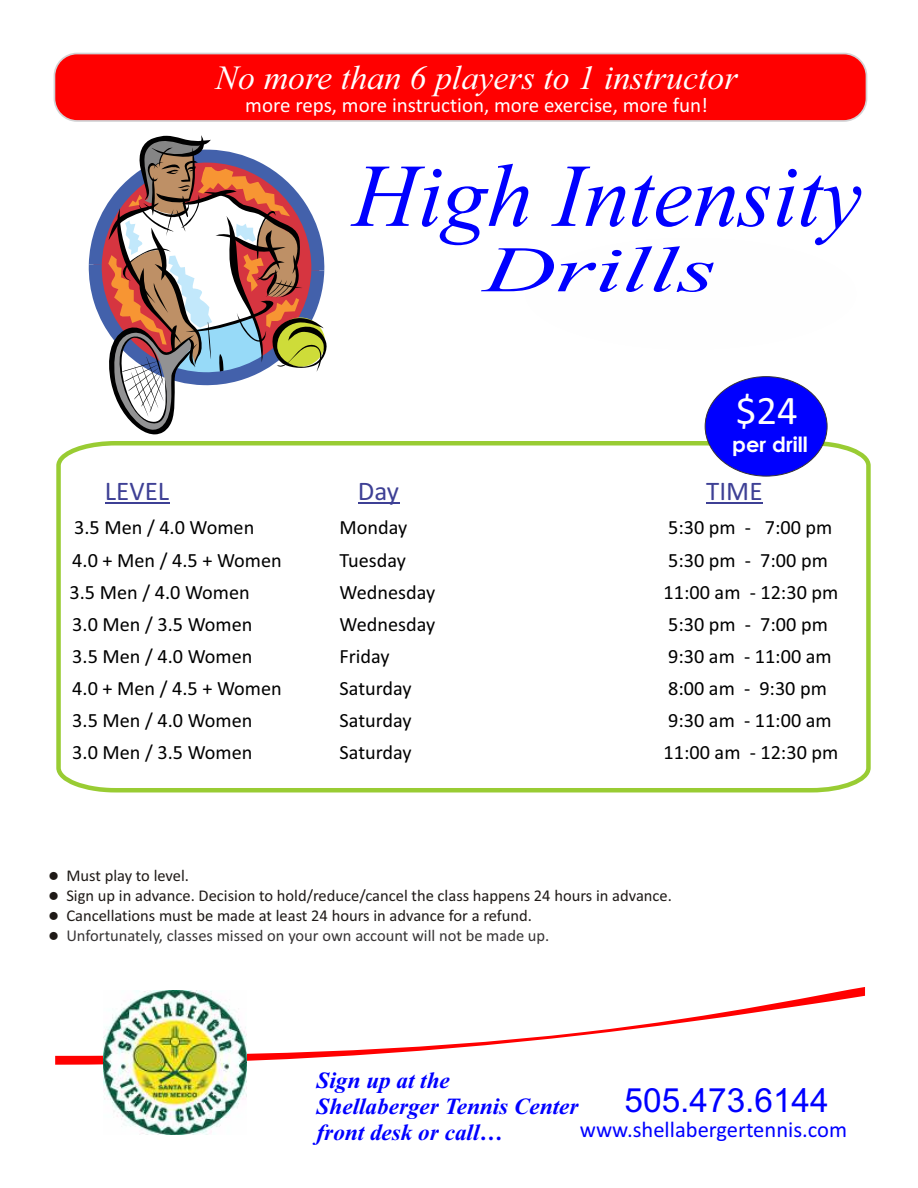
<style>
.page{position:relative;width:918px;height:1188px;background:#fff}
.page>*{position:absolute;margin:0;border:0;box-sizing:border-box;transform-origin:0 0}
.t1{font:italic 89.4px "Times New Roman";color:#00f}
.t2{font:italic 64.8px "Times New Roman";color:#00f;scale:1.54 1}
.t3{font:40.8px "Calibri";color:#fefefe}
.t4{font:italic 33.9px "Times New Roman";color:#fefefe}
.t5{font:33.45px "Arial";color:#00f}
.t6{font:27px "Calibri";color:#3e4095}
.t7{font:italic 700 23.1px/25.7px "Times New Roman";color:#00f}
.t8{font:22.5px "Calibri";color:#00f}
.t9{font:21px "Calibri";color:#fefefe}
.t10{font:700 21px "Century Gothic";color:#fefefe}
.t11{font:20.25px "Calibri";color:#000}
.t12{font:16.5px "Calibri";color:#1f1a17}
.t13{font:16.5px "Calibri";color:#373435}
.s1{color:#1f1a17}
</style>
<div class="page">
<div style="left:54px;top:53px;width:813px;height:69px;border:3px solid #d2d3d5;border-radius:22px"></div>
<div style="left:55px;top:54px;width:811px;height:66px;background:#f00;border-radius:22px"></div>
<svg style="left:55px;top:987px;width:810px;height:78px"></svg>
<svg style="left:56px;top:439px;width:815px;height:354px"></svg>
<hr style="left:105px;top:502px;width:64px;height:2px;background:#3e4095">
<hr style="left:358px;top:502px;width:41px;height:2px;background:#3e4095">
<hr style="left:706px;top:502px;width:57px;height:2px;background:#3e4095">
<img style="left:103px;top:991px;width:144px;height:143px">
<svg style="left:88px;top:135px;width:239px;height:299px"></svg>
<div style="left:705px;top:376px;width:122px;height:100px;background:#00f;border:1px solid #373435;border-radius:50%"></div>
<h3 class="t4" style="left:216px;top:65px;width:524px">No more than 6 players to 1 instructor</h3>
<p class="t9" style="left:245px;top:97px;width:464px">more reps, more instruction, more exercise, more fun!</p>
<h1 class="t1" style="left:353px;top:164px;width:511px">High Intensity</h1>
<h2 class="t2" style="left:484px;top:246px;width:152px">Drills</h2>
<h3 class="t3" style="left:736px;top:394px;width:64px">$24</h3>
<p class="t10" style="left:732px;top:437px;width:77px">per drill</p>
<h3 class="t6" style="left:105px;top:480px;width:66px">LEVEL</h3>
<h3 class="t6" style="left:358px;top:480px;width:43px">Day</h3>
<h3 class="t6" style="left:706px;top:480px;width:58px">TIME</h3>
<p class="t11" style="left:74px;top:519px;width:182px">3.5 Men / 4.0 Women</p>
<p class="t11" style="left:340px;top:519px;width:69px">Monday</p>
<p class="t11" style="left:668px;top:519px;width:166px">5:30 pm - 7:00 pm</p>
<p class="t11" style="left:72px;top:551px;width:211px">4.0 + Men / 4.5 + Women</p>
<p class="t11" style="left:340px;top:551px;width:68px">Tuesday</p>
<p class="t11" style="left:668px;top:551px;width:161px">5:30 pm - 7:00 pm</p>
<p class="t11" style="left:70px;top:583px;width:182px">3.5 Men / 4.0 Women</p>
<p class="t11" style="left:340px;top:583px;width:97px">Wednesday</p>
<p class="t11" style="left:664px;top:583px;width:176px">11:00 am - 12:30 pm</p>
<p class="t11" style="left:72px;top:616px;width:182px">3.0 Men / 3.5 Women</p>
<p class="t11" style="left:340px;top:616px;width:97px">Wednesday</p>
<p class="t11" style="left:668px;top:616px;width:161px">5:30 pm - 7:00 pm</p>
<p class="t11" style="left:72px;top:648px;width:182px">3.5 Men / 4.0 Women</p>
<p class="t11" style="left:340px;top:648px;width:52px">Friday</p>
<p class="t11" style="left:668px;top:648px;width:165px">9:30 am - 11:00 am</p>
<p class="t11" style="left:72px;top:680px;width:211px">4.0 + Men / 4.5 + Women</p>
<p class="t11" style="left:340px;top:680px;width:74px">Saturday</p>
<p class="t11" style="left:668px;top:680px;width:160px">8:00 am - 9:30 pm</p>
<p class="t11" style="left:72px;top:712px;width:182px">3.5 Men / 4.0 Women</p>
<p class="t11" style="left:340px;top:712px;width:74px">Saturday</p>
<p class="t11" style="left:668px;top:712px;width:165px">9:30 am - 11:00 am</p>
<p class="t11" style="left:72px;top:744px;width:182px">3.0 Men / 3.5 Women</p>
<p class="t11" style="left:340px;top:744px;width:74px">Saturday</p>
<p class="t11" style="left:664px;top:744px;width:176px">11:00 am - 12:30 pm</p>
<p class="t12" style="left:48px;top:869px;width:142px">● Must play to level.</p>
<p class="t12" style="left:48px;top:889px;width:625px">● Sign up in advance. Decision to hold/reduce/cancel the class happens 24 hours in advance.</p>
<p class="t12" style="left:48px;top:909px;width:485px">● Cancellations must be made at least 24 hours in advance for a refund.</p>
<p class="t13" style="left:48px;top:929px;width:503px"><span class="s1">●</span> Unfortunately, classes missed on your own account will not be made up.</p>
<p class="t7" style="left:317px;top:1070px;width:263px">Sign up at the<br>Shellaberger Tennis Center front desk or call…</p>
<h3 class="t5" style="left:625px;top:1087px;width:206px">505.473.6144</h3>
<p class="t8" style="left:580px;top:1121px;width:269px">www.shellabergertennis.com</p>
</div>
